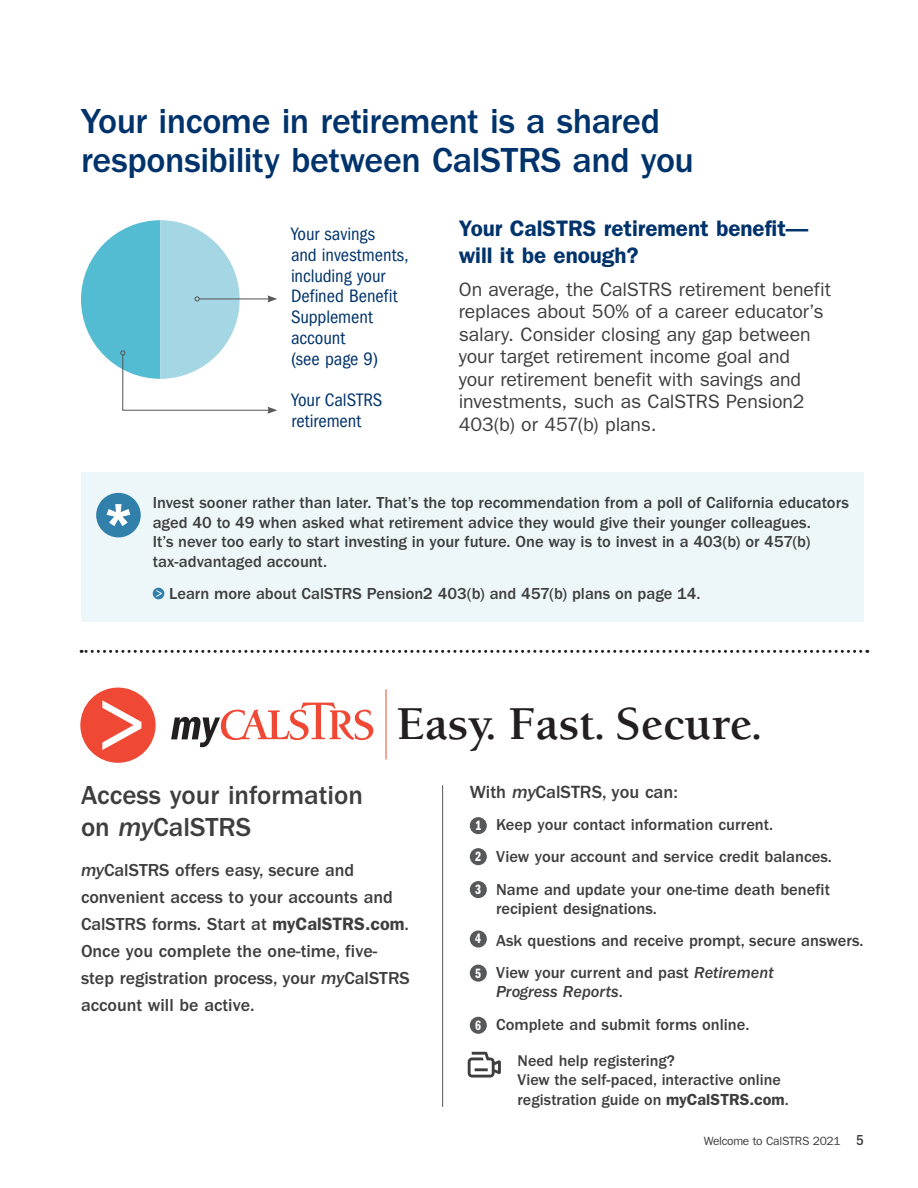
<style>
.page{position:relative;width:918px;height:1188px;background:#fff}
.page>*{position:absolute;margin:0;border:0;box-sizing:border-box;transform-origin:0 0}
.t1{font:700 48.45px "Berkeley Std";color:#231f20}
.Headline_One_-_San_S{font:500 36px/39px "ITC Franklin Gothic Std";letter-spacing:-.015em;color:#00336b}
.t2{font:500 27px/32.5px "ITC Franklin Gothic Std";color:#3e3e3f}
.t3{font:600 22.5px/27.2px "ITC Franklin Gothic Std";color:#00336b}
.t4{font:19.5px/22.5px "ITC Franklin Gothic Std";letter-spacing:-.005em;color:#3e3e3f}
.t5{font:condensed 18.6px/20.7px "ITC Franklin Gothic Std";letter-spacing:-.005em;color:#00336b}
.t6{font:500 18.3px "ITC Franklin Gothic Std";color:#3e3e3f}
.t7{font:500 18px/27px "ITC Franklin Gothic Std";color:#3e3e3f}
.t8{font:500 16.5px/19.5px "ITC Franklin Gothic Std";color:#3e3e3f}
.t9{font:16.5px/19px "ITC Franklin Gothic Std Med It";color:#3e3e3f}
.Headline_3{font:500 16.05px/19px "ITC Franklin Gothic Std";color:#3e3e3f}
.t10{font:13.95px "ITC Franklin Gothic Std Dm Cp";color:#fff}
.t11{font:12px "ITC Franklin Gothic Std";letter-spacing:-.025em;color:#3e3e3f}
.s1{font-family:"ITC Franklin Gothic Std Med It";font-weight:400}
.s2{font-weight:600}
.s3{font-family:"ITC Franklin Gothic Std";font-weight:500}
.s4{font-weight:500;font-stretch:condensed;font-size:15px}
</style>
<div class="page">
<svg style="left:81px;top:220px;width:196px;height:194px"></svg>
<div style="left:81px;top:473px;width:783px;height:149px;background:#edf7f9"></div>
<div style="left:96px;top:493px;width:45px;height:44px;background:#3180ab;border-radius:50%"></div>
<div style="left:153px;top:588px;width:11px;height:11px;background:#3180ab;border-radius:50%"></div>
<svg style="left:156px;top:590px;width:6px;height:7px"></svg>
<svg style="left:80px;top:687px;width:76px;height:76px"></svg>
<svg style="left:171px;top:703px;width:203px;height:44px"></svg>
<hr style="left:386px;top:689px;width:1px;height:71px;background:#ef4835">
<hr style="left:442px;top:785px;width:1px;height:322px;background:#57585a">
<div style="left:470px;top:817px;width:17px;height:17px;background:#57585a;border-radius:50%"></div>
<div style="left:470px;top:848px;width:17px;height:17px;background:#57585a;border-radius:50%"></div>
<div style="left:470px;top:881px;width:17px;height:17px;background:#57585a;border-radius:50%"></div>
<div style="left:470px;top:931px;width:17px;height:17px;background:#57585a;border-radius:50%"></div>
<div style="left:470px;top:965px;width:17px;height:17px;background:#57585a;border-radius:50%"></div>
<div style="left:470px;top:1017px;width:17px;height:17px;background:#57585a;border-radius:50%"></div>
<svg style="left:468px;top:1052px;width:33px;height:26px"></svg>
<svg style="left:81px;top:650px;width:780px;height:3px"></svg>
<svg style="left:107px;top:504px;width:23px;height:22px"></svg>
<h2 class="Headline_One_-_San_S" style="left:81px;top:102px;width:614px">Your income in retirement is a shared responsibility between CalSTRS and you</h2>
<p class="t5" style="left:291px;top:224px;width:119px">Your savings<br>and investments, including your<br>Defined Benefit<br>Supplement account<br>(see page 9)</p>
<p class="t5" style="left:291px;top:390px;width:92px">Your CalSTRS retirement</p>
<h3 class="t3" style="left:459px;top:214px;width:351px">Your CalSTRS retirement benefit— will it be enough?</h3>
<p class="t4" style="left:459px;top:278px;width:374px">On average, the CalSTRS retirement benefit replaces about 50% of a career educator’s salary. Consider closing any gap between your target retirement income goal and<br>your retirement benefit with savings and investments, such as CalSTRS Pension2<br>403(b) or 457(b) plans.</p>
<p class="t8" style="left:153px;top:493px;width:698px">Invest sooner rather than later. That’s the top recommendation from a poll of California educators aged 40 to 49 when asked what retirement advice they would give their younger colleagues.<br>It’s never too early to start investing in your future. One way is to invest in a 403(b) or 457(b) tax-advantaged account.</p>
<p class="t8" style="left:169px;top:584px;width:533px">Learn more about CalSTRS Pension2 403(b) and 457(b) plans on page 14.</p>
<h2 class="t1" style="left:397px;top:698px;width:368px">Easy. Fast. Secure.</h2>
<h3 class="t2" style="left:81px;top:779px;width:284px">Access your information on <span class="s1">my</span>CalSTRS</h3>
<p class="t7" style="left:81px;top:857px;width:330px"><span class="s1">my</span>CalSTRS offers easy, secure and convenient access to your accounts and CalSTRS forms. Start at <span class="s2">myCalSTRS.com</span>.<br>Once you complete the one-time, five&shy;step registration process, your <span class="s1">my</span>CalSTRS account will be active.</p>
<p class="t6" style="left:470px;top:782px;width:210px">With <span class="s1">my</span>CalSTRS, you can:</p>
<p class="t8" style="left:496px;top:815px;width:279px">Keep your contact information current.</p>
<p class="t8" style="left:496px;top:847px;width:337px">View your account and service credit balances.</p>
<p class="t8" style="left:496px;top:880px;width:335px;line-height:19px">Name and update your one-time death benefit recipient designations.</p>
<p class="t8" style="left:496px;top:931px;width:369px">Ask questions and receive prompt, secure answers.</p>
<p class="t9" style="left:496px;top:963px;width:279px"><span class="s3">View your current and past</span> Retirement<br>Progress Reports<span class="s3">.</span></p>
<p class="t8" style="left:496px;top:1015px;width:255px">Complete and submit forms online.</p>
<p class="t10" style="left:476px;top:818px;width:7px">1</p>
<p class="t10" style="left:475px;top:849px;width:7px">2</p>
<p class="t10" style="left:475px;top:882px;width:7px">3</p>
<p class="t10" style="left:475px;top:931px;width:7px">4</p>
<p class="t10" style="left:475px;top:965px;width:7px">5</p>
<p class="t10" style="left:475px;top:1017px;width:7px">6</p>
<p class="Headline_3" style="left:518px;top:1052px;width:159px">Need help registering?</p>
<p class="Headline_3" style="left:518px;top:1071px;width:273px">View the self-paced, interactive online registration guide on <span class="s2">myCalSTRS.com</span>.</p>
<p class="t11" style="left:704px;top:1134px;width:161px">Welcome to CalSTRS 2021 <span class="s4">5</span></p>
</div>
